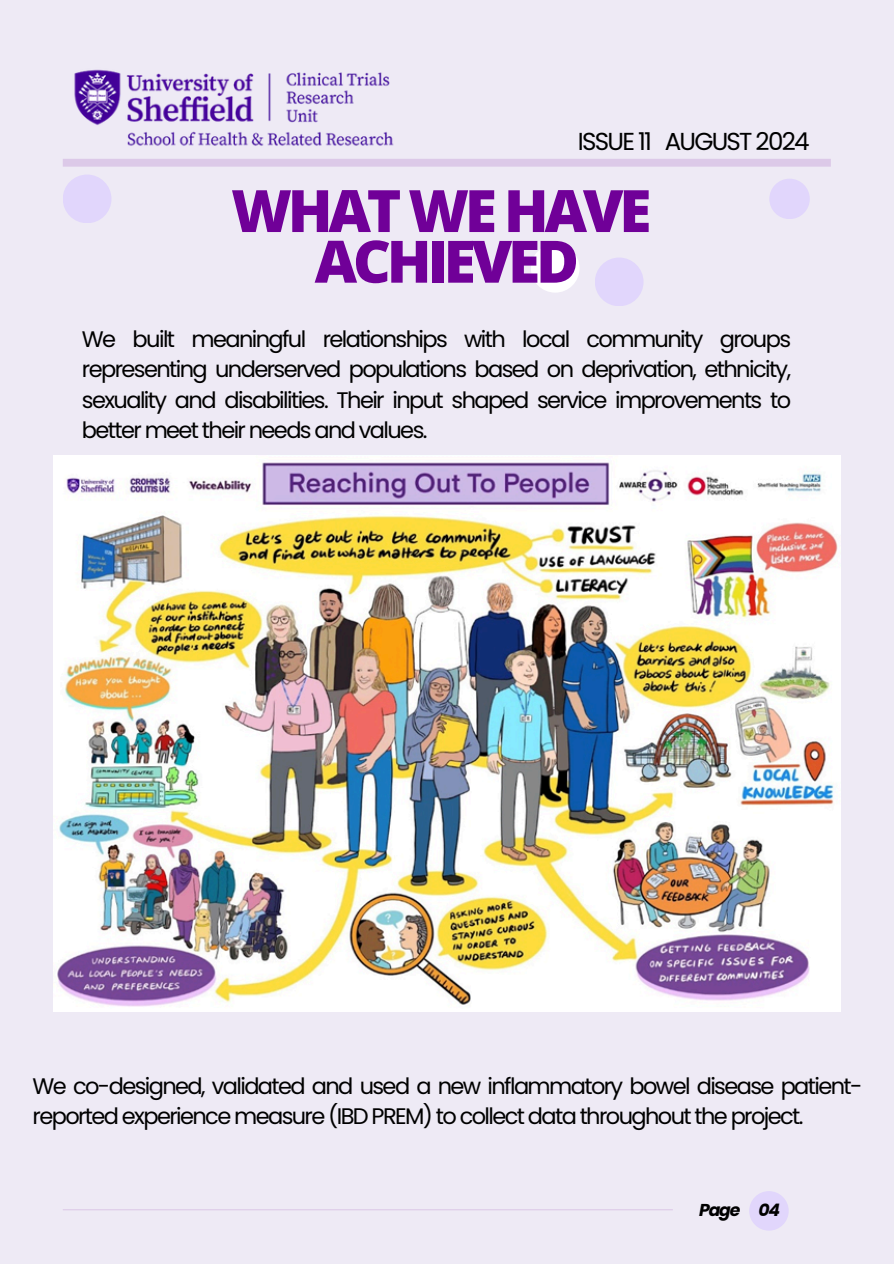
<style>
.page{position:relative;width:894px;height:1264px;background:#fff}
.page>*{position:absolute;margin:0;border:0;box-sizing:border-box;transform-origin:0 0}
.t1{font:800 58.5px/50.7px "Open Sans";letter-spacing:-.07em;color:#700098;text-align:center}
.t2{font:24.6px "Poppins";letter-spacing:-.07em;color:#000}
.t3{font:22.5px/30.3px "Poppins";letter-spacing:-.07em;color:#000;text-align:justify}
.t4{font:italic 700 17.25px "Poppins";letter-spacing:-.07em;color:#000}
</style>
<div class="page">
<div style="left:0;top:0;width:893px;height:1263px;background:#eeeaf5"></div>
<div style="left:63px;top:159px;width:767px;height:8px;background:#dcc9e8"></div>
<hr style="left:63px;top:1209px;width:609px;height:1px;background:#700098">
<div style="left:749px;top:1191px;width:39px;height:39px;background:#e1d6fc;border-radius:50%"></div>
<div style="left:769px;top:179px;width:40px;height:40px;background:#e1d6fc;border-radius:50%"></div>
<div style="left:63px;top:174px;width:48px;height:49px;background:#e1d6fc;border-radius:50%"></div>
<div style="left:530px;top:244px;width:49px;height:48px;background:#fff;border-radius:50%"></div>
<div style="left:594px;top:257px;width:49px;height:49px;background:#e1d6fc;border-radius:50%"></div>
<img style="left:53px;top:456px;width:787px;height:555px">
<img style="left:74px;top:69px;width:320px;height:77px">
<p class="t2" style="left:577px;top:124px;width:233px">ISSUE 11 AUGUST 2024</p>
<h3 class="t1" style="left:231px;top:184px;width:421px">WHAT WE HAVE<br>ACHIEVED</h3>
<h3 class="t3" style="left:82px;top:324px;width:710px">We built meaningful relationships with local community groups representing underserved populations based on deprivation, ethnicity, sexuality and disabilities. Their input shaped service improvements to better meet their needs and values.</h3>
<p class="t3" style="left:33px;top:1070px;width:831px">We co-designed, validated and used a new inflammatory bowel disease patient&shy;reported experience measure (IBD PREM) to collect data throughout the project.</p>
<h2 class="t4" style="left:699px;top:1197px;width:43px">Page</h2>
<h1 class="t4" style="left:758px;top:1197px;width:23px">04</h1>
</div>
